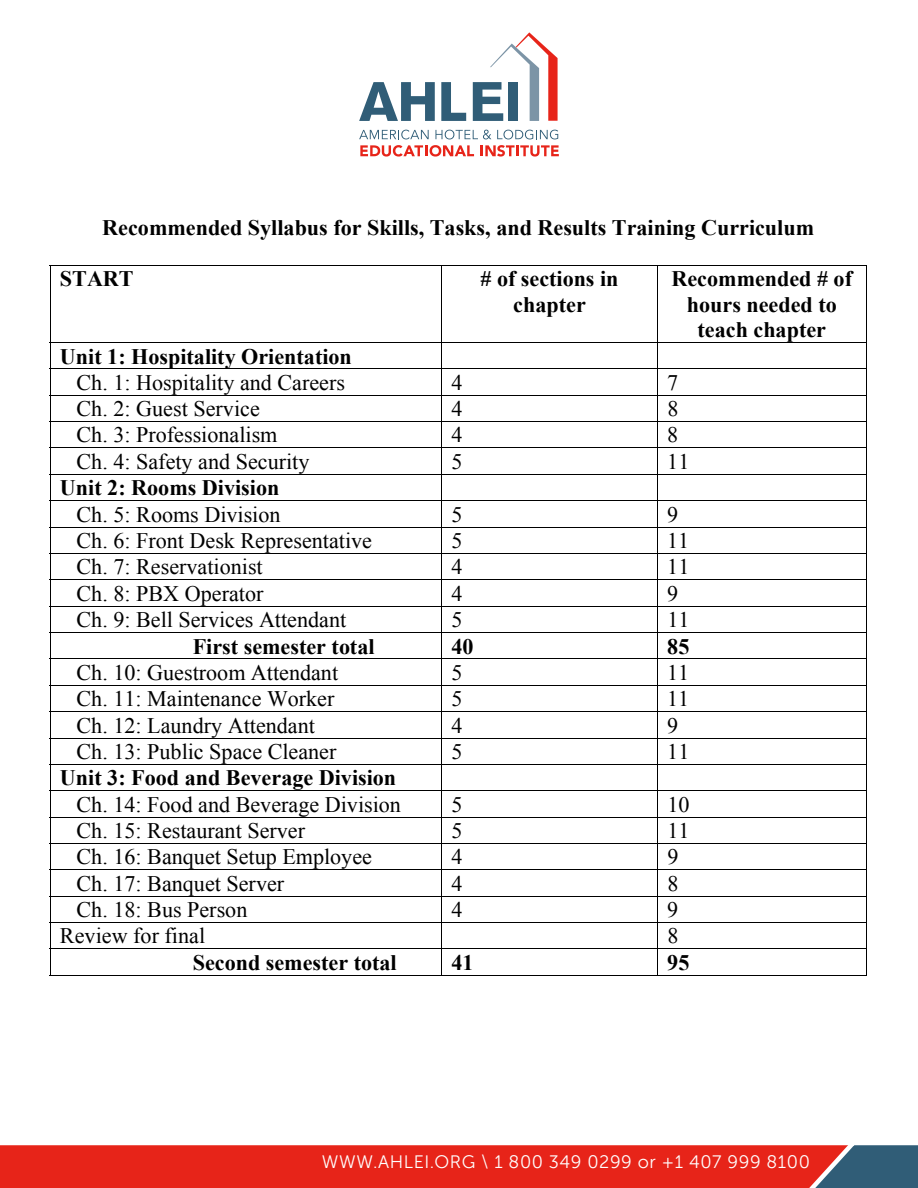
<style>
.page{position:relative;width:918px;height:1188px;background:#fff}
.page>*{position:absolute;margin:0;border:0;box-sizing:border-box;transform-origin:0 0}
.t1{font:22.2px "Times New Roman";color:#000}
.t2{font:700 22.2px/25.5px "Times New Roman";color:#000;text-align:center}
.web_and_phone{font:18px "Museo Sans 300";letter-spacing:.03em;color:#fff}
.s1{font-weight:400}
</style>
<div class="page">
<hr style="left:50px;top:265px;width:817px;height:1px;background:#000">
<hr style="left:50px;top:266px;width:1px;height:76px;background:#000">
<hr style="left:441px;top:266px;width:1px;height:76px;background:#000">
<hr style="left:657px;top:266px;width:1px;height:76px;background:#000">
<hr style="left:866px;top:266px;width:1px;height:76px;background:#000">
<hr style="left:50px;top:342px;width:817px;height:1px;background:#000">
<hr style="left:50px;top:369px;width:817px;height:1px;background:#000">
<hr style="left:50px;top:395px;width:817px;height:1px;background:#000">
<hr style="left:50px;top:421px;width:817px;height:1px;background:#000">
<hr style="left:50px;top:448px;width:817px;height:1px;background:#000">
<hr style="left:50px;top:474px;width:817px;height:1px;background:#000">
<hr style="left:50px;top:500px;width:817px;height:1px;background:#000">
<hr style="left:50px;top:527px;width:817px;height:1px;background:#000">
<hr style="left:50px;top:553px;width:817px;height:1px;background:#000">
<hr style="left:50px;top:579px;width:817px;height:1px;background:#000">
<hr style="left:50px;top:606px;width:817px;height:1px;background:#000">
<hr style="left:50px;top:632px;width:817px;height:1px;background:#000">
<hr style="left:50px;top:658px;width:817px;height:1px;background:#000">
<hr style="left:50px;top:685px;width:817px;height:1px;background:#000">
<hr style="left:50px;top:711px;width:817px;height:1px;background:#000">
<hr style="left:50px;top:738px;width:817px;height:1px;background:#000">
<hr style="left:50px;top:764px;width:817px;height:1px;background:#000">
<hr style="left:50px;top:790px;width:817px;height:1px;background:#000">
<hr style="left:50px;top:817px;width:817px;height:1px;background:#000">
<hr style="left:50px;top:843px;width:817px;height:1px;background:#000">
<hr style="left:50px;top:869px;width:817px;height:1px;background:#000">
<hr style="left:50px;top:896px;width:817px;height:1px;background:#000">
<hr style="left:50px;top:922px;width:817px;height:1px;background:#000">
<hr style="left:50px;top:948px;width:817px;height:1px;background:#000">
<svg style="left:50px;top:343px;width:1px;height:632px"></svg>
<hr style="left:50px;top:975px;width:391px;height:1px;background:#000">
<svg style="left:441px;top:343px;width:1px;height:633px"></svg>
<hr style="left:442px;top:975px;width:215px;height:1px;background:#000">
<svg style="left:657px;top:343px;width:1px;height:633px"></svg>
<hr style="left:658px;top:975px;width:208px;height:1px;background:#000">
<svg style="left:866px;top:343px;width:1px;height:633px"></svg>
<svg style="left:0;top:1145px;width:918px;height:43px;background:#d72b23"></svg>
<svg style="left:359px;top:82px;width:76px;height:39px"></svg>
<svg style="left:441px;top:82px;width:25px;height:39px"></svg>
<svg style="left:473px;top:32px;width:85px;height:89px"></svg>
<svg style="left:359px;top:130px;width:70px;height:9px"></svg>
<svg style="left:435px;top:130px;width:56px;height:9px"></svg>
<svg style="left:497px;top:130px;width:61px;height:9px"></svg>
<svg style="left:360px;top:145px;width:114px;height:12px"></svg>
<svg style="left:480px;top:145px;width:79px;height:12px"></svg>
<p class="t2" style="left:102px;top:214px;width:713px">Recommended Syllabus for Skills, Tasks, and Results Training Curriculum</p>
<p class="t2" style="left:60px;top:266px;width:75px">START</p>
<p class="t2" style="left:480px;top:266px;width:140px"># of sections in chapter</p>
<p class="t2" style="left:672px;top:266px;width:182px">Recommended # of hours needed to teach chapter</p>
<p class="t2" style="left:60px;top:342px;width:293px;line-height:26.2px">Unit 1: Hospitality Orientation<br><span class="s1">Ch. 1: Hospitality and Careers</span></p>
<p class="t1" style="left:452px;top:367px;width:13px">4</p>
<p class="t1" style="left:667px;top:367px;width:13px">7</p>
<p class="t1" style="left:77px;top:393px;width:185px">Ch. 2: Guest Service</p>
<p class="t1" style="left:452px;top:393px;width:13px">4</p>
<p class="t1" style="left:667px;top:393px;width:13px">8</p>
<p class="t1" style="left:77px;top:419px;width:202px">Ch. 3: Professionalism</p>
<p class="t1" style="left:452px;top:419px;width:13px">4</p>
<p class="t1" style="left:667px;top:419px;width:13px">8</p>
<p class="t1" style="left:77px;top:446px;width:234px">Ch. 4: Safety and Security</p>
<p class="t1" style="left:452px;top:446px;width:13px">5</p>
<p class="t1" style="left:667px;top:446px;width:24px">11</p>
<p class="t2" style="left:60px;top:474px;width:222px;line-height:26.1px;text-align:right">Unit 2: Rooms Division<br><span class="s1">Ch. 5: Rooms Division</span></p>
<p class="t1" style="left:452px;top:498px;width:13px">5</p>
<p class="t1" style="left:667px;top:498px;width:13px">9</p>
<p class="t1" style="left:77px;top:525px;width:297px">Ch. 6: Front Desk Representative</p>
<p class="t1" style="left:451px;top:525px;width:13px">5</p>
<p class="t1" style="left:667px;top:525px;width:24px">11</p>
<p class="t1" style="left:77px;top:551px;width:188px">Ch. 7: Reservationist</p>
<p class="t1" style="left:452px;top:551px;width:13px">4</p>
<p class="t1" style="left:667px;top:551px;width:24px">11</p>
<p class="t1" style="left:77px;top:578px;width:188px">Ch. 8: PBX Operator</p>
<p class="t1" style="left:452px;top:578px;width:13px">4</p>
<p class="t1" style="left:667px;top:578px;width:13px">9</p>
<p class="t1" style="left:77px;top:604px;width:271px">Ch. 9: Bell Services Attendant</p>
<p class="t1" style="left:452px;top:604px;width:13px">5</p>
<p class="t1" style="left:667px;top:604px;width:24px">11</p>
<p class="t2" style="left:193px;top:633px;width:183px">First semester total</p>
<p class="t2" style="left:452px;top:633px;width:24px">40</p>
<p class="t2" style="left:667px;top:633px;width:24px">85</p>
<p class="t1" style="left:77px;top:657px;width:263px">Ch. 10: Guestroom Attendant</p>
<p class="t1" style="left:452px;top:657px;width:13px">5</p>
<p class="t1" style="left:667px;top:657px;width:24px">11</p>
<p class="t1" style="left:77px;top:683px;width:259px">Ch. 11: Maintenance Worker</p>
<p class="t1" style="left:451px;top:683px;width:13px">5</p>
<p class="t1" style="left:667px;top:683px;width:24px">11</p>
<p class="t1" style="left:77px;top:709px;width:240px">Ch. 12: Laundry Attendant</p>
<p class="t1" style="left:452px;top:709px;width:13px">4</p>
<p class="t1" style="left:667px;top:709px;width:13px">9</p>
<p class="t1" style="left:77px;top:736px;width:261px">Ch. 13: Public Space Cleaner</p>
<p class="t1" style="left:452px;top:736px;width:13px">5</p>
<p class="t1" style="left:667px;top:736px;width:24px">11</p>
<p class="t2" style="left:60px;top:764px;width:343px;line-height:26.2px;text-align:right">Unit 3: Food and Beverage Division<br><span class="s1">Ch. 14: Food and Beverage Division</span></p>
<p class="t1" style="left:452px;top:789px;width:13px">5</p>
<p class="t1" style="left:667px;top:789px;width:24px">10</p>
<p class="t1" style="left:77px;top:815px;width:230px">Ch. 15: Restaurant Server</p>
<p class="t1" style="left:452px;top:815px;width:13px">5</p>
<p class="t1" style="left:667px;top:815px;width:24px">11</p>
<p class="t1" style="left:77px;top:841px;width:297px">Ch. 16: Banquet Setup Employee</p>
<p class="t1" style="left:452px;top:841px;width:13px">4</p>
<p class="t1" style="left:667px;top:841px;width:13px">9</p>
<p class="t1" style="left:77px;top:868px;width:209px">Ch. 17: Banquet Server</p>
<p class="t1" style="left:452px;top:868px;width:13px">4</p>
<p class="t1" style="left:667px;top:868px;width:13px">8</p>
<p class="t1" style="left:77px;top:894px;width:172px">Ch. 18: Bus Person</p>
<p class="t1" style="left:452px;top:894px;width:13px">4</p>
<p class="t1" style="left:667px;top:894px;width:13px">9</p>
<p class="t1" style="left:60px;top:920px;width:147px">Review for final</p>
<p class="t1" style="left:667px;top:920px;width:13px">8</p>
<p class="t2" style="left:193px;top:949px;width:205px">Second semester total</p>
<p class="t2" style="left:452px;top:949px;width:24px">41</p>
<p class="t2" style="left:667px;top:949px;width:24px">95</p>
<p class="web_and_phone" style="left:322px;top:1152px;width:490px">WWW.AHLEI.ORG \ 1 800 349 0299 or +1 407 999 8100</p>
</div>
